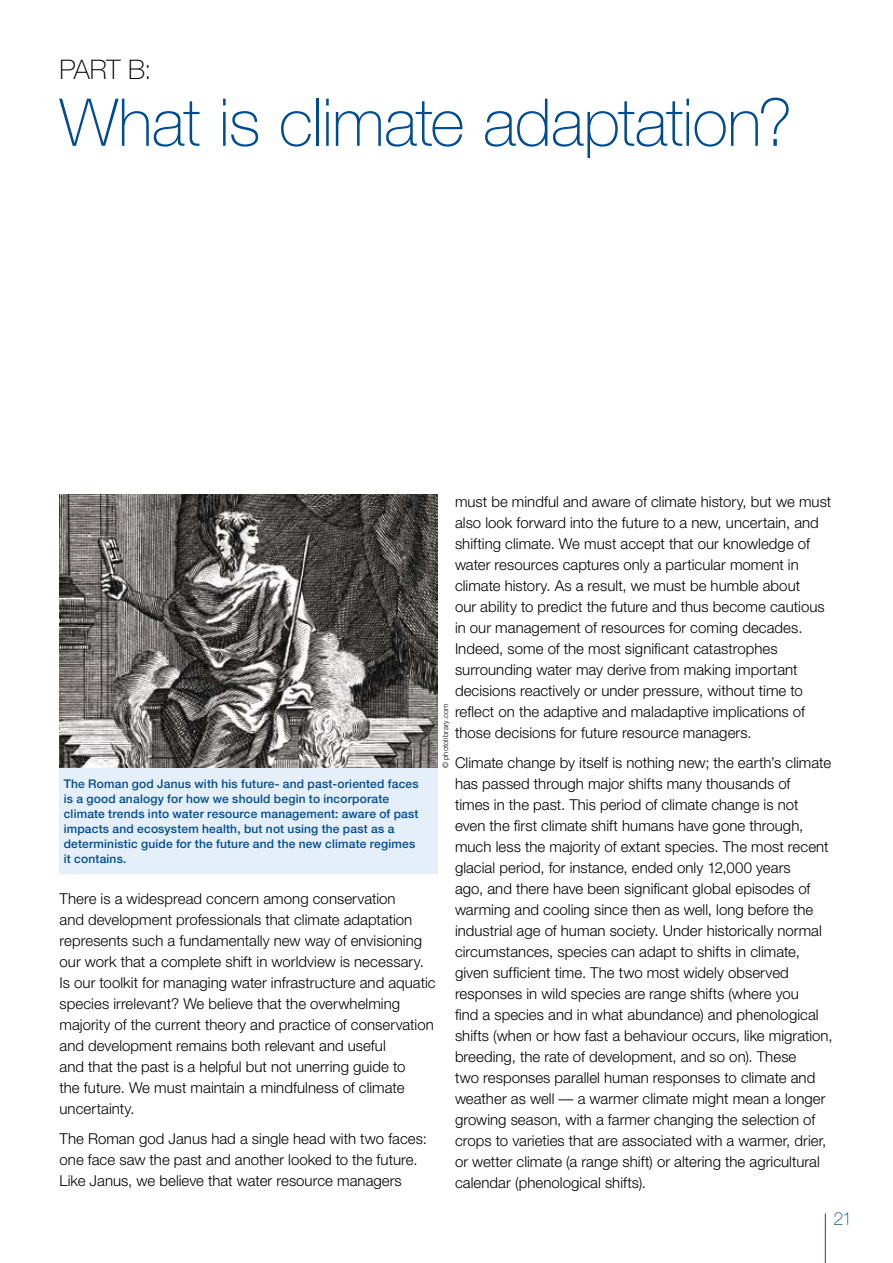
<style>
.page{position:relative;width:893px;height:1263px;background:#fff}
.page>*{position:absolute;margin:0;border:0;box-sizing:border-box;transform-origin:0 0}
.t1{font:100 66px "Helvetica Neue LT Std";letter-spacing:-.015em;color:#004c93}
.t2{font:100 27px "Helvetica Neue LT Std";color:#000}
.t3{font:100 18px "Helvetica Neue LT Std";color:#004c93}
.t4{font:300 15px/21px "Helvetica Neue";letter-spacing:.005em;color:#000}
.t5{font:500 12px/15px "Helvetica Neue";letter-spacing:.015em;color:#004c93}
.t6{font:300 7.5px "Helvetica Neue";letter-spacing:.025em;color:#000}
</style>
<div class="page">
<hr style="left:825px;top:1213px;width:1px;height:50px;background:#004c93">
<img style="left:60px;top:495px;width:378px;height:273px">
<div style="left:60px;top:768px;width:378px;height:106px;background:#e4eff9"></div>
<h2 class="t2" style="left:60px;top:54px;width:94px">PART B:</h2>
<h1 class="t1" style="left:60px;top:85px;width:734px">What is climate adaptation?</h1>
<p class="t4" style="left:455px;top:490px;width:378px">must be mindful and aware of climate history, but we must also look forward into the future to a new, uncertain, and shifting climate. We must accept that our knowledge of water resources captures only a particular moment in climate history. As a result, we must be humble about<br>our ability to predict the future and thus become cautious in our management of resources for coming decades.<br>Indeed, some of the most significant catastrophes surrounding water may derive from making important decisions reactively or under pressure, without time to reflect on the adaptive and maladaptive implications of those decisions for future resource managers.</p>
<p class="t4" style="left:455px;top:751px;width:379px">Climate change by itself is nothing new; the earth’s climate has passed through major shifts many thousands of<br>times in the past. This period of climate change is not even the first climate shift humans have gone through, much less the majority of extant species. The most recent glacial period, for instance, ended only 12,000 years<br>ago, and there have been significant global episodes of warming and cooling since then as well, long before the industrial age of human society. Under historically normal circumstances, species can adapt to shifts in climate, given sufficient time. The two most widely observed responses in wild species are range shifts (where you<br>find a species and in what abundance) and phenological shifts (when or how fast a behaviour occurs, like migration, breeding, the rate of development, and so on). These<br>two responses parallel human responses to climate and weather as well — a warmer climate might mean a longer growing season, with a farmer changing the selection of crops to varieties that are associated with a warmer, drier, or wetter climate (a range shift) or altering the agricultural calendar (phenological shifts).</p>
<p class="t6" style="left:441px;top:768px;width:66px;rotate:-90deg">© photolibrary.com</p>
<p class="t5" style="left:64px;top:776px;width:356px">The Roman god Janus with his future- and past-oriented faces is a good analogy for how we should begin to incorporate climate trends into water resource management: aware of past impacts and ecosystem health, but not using the past as a deterministic guide for the future and the new climate regimes it contains.</p>
<p class="t4" style="left:60px;top:887px;width:378px">There is a widespread concern among conservation<br>and development professionals that climate adaptation represents such a fundamentally new way of envisioning our work that a complete shift in worldview is necessary.<br>Is our toolkit for managing water infrastructure and aquatic species irrelevant? We believe that the overwhelming majority of the current theory and practice of conservation and development remains both relevant and useful<br>and that the past is a helpful but not unerring guide to<br>the future. We must maintain a mindfulness of climate uncertainty.</p>
<p class="t4" style="left:60px;top:1127px;width:369px">The Roman god Janus had a single head with two faces: one face saw the past and another looked to the future.<br>Like Janus, we believe that water resource managers</p>
<p class="t3" style="left:833px;top:1208px;width:20px">21</p>
</div>
